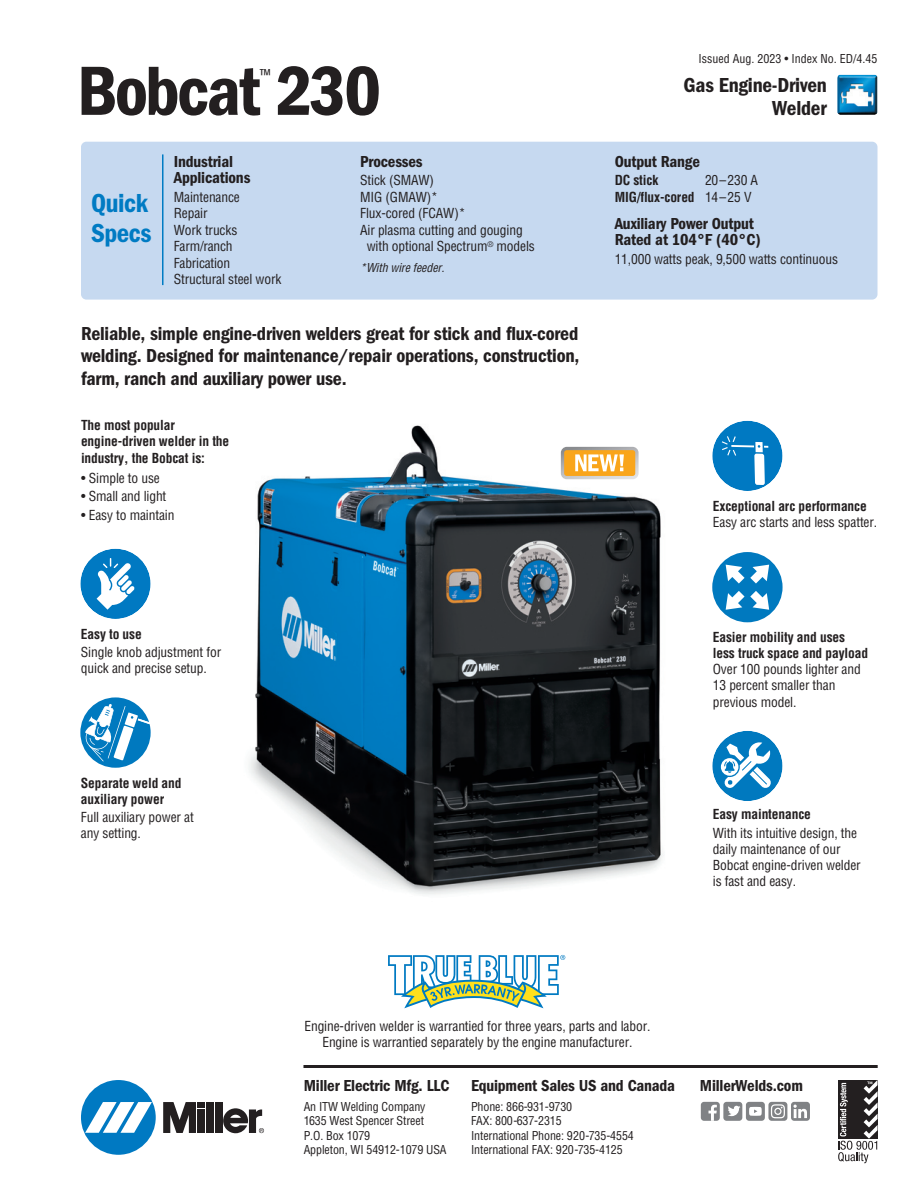
<style>
.page{position:relative;width:918px;height:1188px;background:#fff}
.page>*{position:absolute;margin:0;border:0;box-sizing:border-box;transform-origin:0 0}
.t1{font:72px "ITC Franklin Gothic Std Dm Cd";letter-spacing:-.035em;color:#231f20}
.t2{font:27px/30px "ITC Franklin Gothic Std Dm Cd";letter-spacing:-.015em;color:#007bc3}
.t3{font:21px "ITC Franklin Gothic Std Dm Cd";letter-spacing:-.01em;color:#231f20}
.t4{font:19.5px/22.5px "ITC Franklin Gothic Std Dm Cd";letter-spacing:-.01em;color:#231f20;text-align:justify}
.t5{font:16.5px/16.5px "ITC Franklin Gothic Std Dm Cd";letter-spacing:-.01em;color:#231f20}
.t6{font:condensed 16.5px "ITC Franklin Gothic Std";color:#231f20}
.t7{font:condensed 13.5px/16.2px "Helvetica";letter-spacing:-.01em;color:#231f20}
.t8{font:700 condensed 13.5px/16.2px "Helvetica";letter-spacing:-.01em;color:#231f20}
.t9{font:condensed 12px/14.4px "Helvetica";letter-spacing:-.01em;color:#231f20}
.t10{font:italic condensed 12px "Helvetica";color:#231f20}
.s1{font-weight:400}
</style>
<div class="page">
<img style="left:249px;top:425px;width:414px;height:470px">
<div style="left:81px;top:142px;width:797px;height:158px;background:#c6d9f0;border-radius:5px"></div>
<img style="left:837px;top:75px;width:40px;height:40px">
<svg style="left:388px;top:955px;width:177px;height:53px"></svg>
<hr style="left:162px;top:154px;width:2px;height:131px;background:#007bc3">
<hr style="left:304px;top:1065px;width:573px;height:3px;background:#231f20">
<div style="left:81px;top:1080px;width:75px;height:75px;background:#0079c2;border-radius:50%"></div>
<svg style="left:85px;top:1102px;width:67px;height:31px"></svg>
<div style="left:206px;top:1102px;width:8px;height:31px;background:#231f20"></div>
<div style="left:215px;top:1102px;width:7px;height:31px;background:#231f20"></div>
<div style="left:198px;top:1102px;width:7px;height:6px;background:#231f20"></div>
<div style="left:198px;top:1110px;width:7px;height:23px;background:#231f20"></div>
<svg style="left:163px;top:1102px;width:33px;height:31px"></svg>
<svg style="left:223px;top:1108px;width:41px;height:25px"></svg>
<svg style="left:838px;top:1080px;width:40px;height:83px"></svg>
<div style="left:791px;top:1102px;width:19px;height:19px;background:#808285;border-radius:3px"></div>
<svg style="left:793px;top:1105px;width:14px;height:13px"></svg>
<div style="left:723px;top:1102px;width:19px;height:19px;background:#808285;border-radius:3px"></div>
<svg style="left:728px;top:1106px;width:12px;height:10px"></svg>
<div style="left:746px;top:1102px;width:19px;height:19px;background:#808285;border-radius:3px"></div>
<svg style="left:749px;top:1107px;width:13px;height:9px"></svg>
<div style="left:701px;top:1102px;width:19px;height:19px;background:#808285;border-radius:3px"></div>
<svg style="left:708px;top:1105px;width:9px;height:16px"></svg>
<div style="left:768px;top:1102px;width:19px;height:19px;background:#808285;border-radius:3px"></div>
<svg style="left:771px;top:1104px;width:14px;height:14px"></svg>
<div style="left:712px;top:552px;width:71px;height:70px;background:#0079bf;border-radius:50%"></div>
<svg style="left:726px;top:591px;width:43px;height:19px"></svg>
<svg style="left:726px;top:565px;width:43px;height:19px"></svg>
<div style="left:712px;top:421px;width:71px;height:70px;background:#0079c2;border-radius:50%"></div>
<svg style="left:722px;top:436px;width:46px;height:49px"></svg>
<div style="left:712px;top:731px;width:71px;height:70px;background:#0079bf;border-radius:50%"></div>
<svg style="left:721px;top:742px;width:50px;height:46px"></svg>
<div style="left:80px;top:549px;width:71px;height:70px;background:#0079c2;border-radius:50%"></div>
<svg style="left:97px;top:558px;width:38px;height:52px"></svg>
<svg style="left:80px;top:697px;width:71px;height:71px"></svg>
<svg style="left:561px;top:447px;width:78px;height:32px;background:#e9bc72"></svg>
<p class="t1" style="left:77px;top:67px;width:306px">Bobcat 230</p>
<p class="t6" style="left:259px;top:65px;width:13px">™</p>
<p class="t2" style="left:91px;top:191px;width:62px">Quick<br>Specs</p>
<p class="t5" style="left:174px;top:154px;width:78px">Industrial<br>Applications</p>
<p class="t7" style="left:174px;top:190px;width:109px">Maintenance<br>Repair<br>Work trucks<br>Farm/ranch<br>Fabrication<br>Structural steel work</p>
<p class="t5" style="left:360px;top:154px;width:64px">Processes</p>
<p class="t7" style="left:360px;top:173px;width:75px">Stick (SMAW)</p>
<p class="t7" style="left:360px;top:190px;width:79px">MIG (GMAW)*</p>
<p class="t7" style="left:360px;top:206px;width:107px">Flux-cored (FCAW)*</p>
<p class="t7" style="left:360px;top:223px;width:164px">Air plasma cutting and gouging</p>
<p class="t7" style="left:367px;top:239px;width:170px">with optional Spectrum<sup>®</sup> models</p>
<p class="t10" style="left:360px;top:263px;width:88px">*With wire feeder.</p>
<p class="t4" style="left:81px;top:324px;width:500px">Reliable, simple engine-driven welders great for stick and flux-cored welding. Designed for maintenance/repair operations, construction, farm, ranch and auxiliary power use.</p>
<p class="t8" style="left:81px;top:418px;width:150px">The most popular engine-driven welder in the industry, the Bobcat is:</p>
<p class="t7" style="left:81px;top:471px;width:80px">• Simple to use</p>
<p class="t7" style="left:81px;top:490px;width:87px">• Small and light</p>
<p class="t7" style="left:81px;top:508px;width:95px">• Easy to maintain</p>
<p class="t9" style="left:699px;top:52px;width:180px">Issued Aug. 2023 • Index No. ED/4.45</p>
<p class="t3" style="left:684px;top:78px;width:145px">Gas Engine-Driven</p>
<p class="t3" style="left:772px;top:101px;width:56px">Welder</p>
<p class="t5" style="left:615px;top:154px;width:87px">Output Range</p>
<p class="t8" style="left:615px;top:173px;width:45px">DC stick</p>
<p class="t8" style="left:615px;top:173px;width:145px;text-indent:90px"><span class="s1">20–230 A<br></span>MIG/flux-cored <span class="s1">14–25 V</span></p>
<p class="t5" style="left:615px;top:217px;width:148px">Auxiliary Power Output<br>Rated at 104°F (40°C)</p>
<p class="t7" style="left:615px;top:252px;width:225px">11,000 watts peak, 9,500 watts continuous</p>
<p class="t8" style="left:713px;top:499px;width:155px">Exceptional arc performance</p>
<p class="t7" style="left:713px;top:515px;width:166px">Easy arc starts and less spatter.</p>
<p class="t8" style="left:81px;top:627px;width:62px">Easy to use</p>
<p class="t7" style="left:81px;top:645px;width:142px">Single knob adjustment for quick and precise setup.</p>
<p class="t8" style="left:81px;top:776px;width:102px">Separate weld and auxiliary power</p>
<p class="t7" style="left:81px;top:810px;width:114px">Full auxiliary power at any setting.</p>
<p class="t8" style="left:713px;top:630px;width:157px">Easier mobility and uses less truck space and payload</p>
<p class="t7" style="left:713px;top:662px;width:149px">Over 100 pounds lighter and<br>13 percent smaller than previous model.</p>
<p class="t8" style="left:713px;top:807px;width:100px">Easy maintenance</p>
<p class="t7" style="left:713px;top:826px;width:149px">With its intuitive design, the daily maintenance of our<br>Bobcat engine-driven welder is fast and easy.</p>
<p class="t7" style="left:304px;top:1019px;width:347px;text-align:center">Engine-driven welder is warrantied for three years, parts and labor.<br>Engine is warrantied separately by the engine manufacturer.</p>
<p class="t5" style="left:304px;top:1079px;width:147px">Miller Electric Mfg. LLC</p>
<p class="t9" style="left:304px;top:1100px;width:144px">An ITW Welding Company<br>1635 West Spencer Street<br>P.O. Box 1079<br>Appleton, WI 54912-1079 USA</p>
<p class="t5" style="left:471px;top:1079px;width:206px">Equipment Sales US and Canada</p>
<p class="t5" style="left:700px;top:1079px;width:105px">MillerWelds.com</p>
<p class="t9" style="left:471px;top:1100px;width:164px">Phone: 866-931-9730<br>FAX: 800-637-2315<br>International Phone: 920-735-4554<br>International FAX: 920-735-4125</p>
</div>
